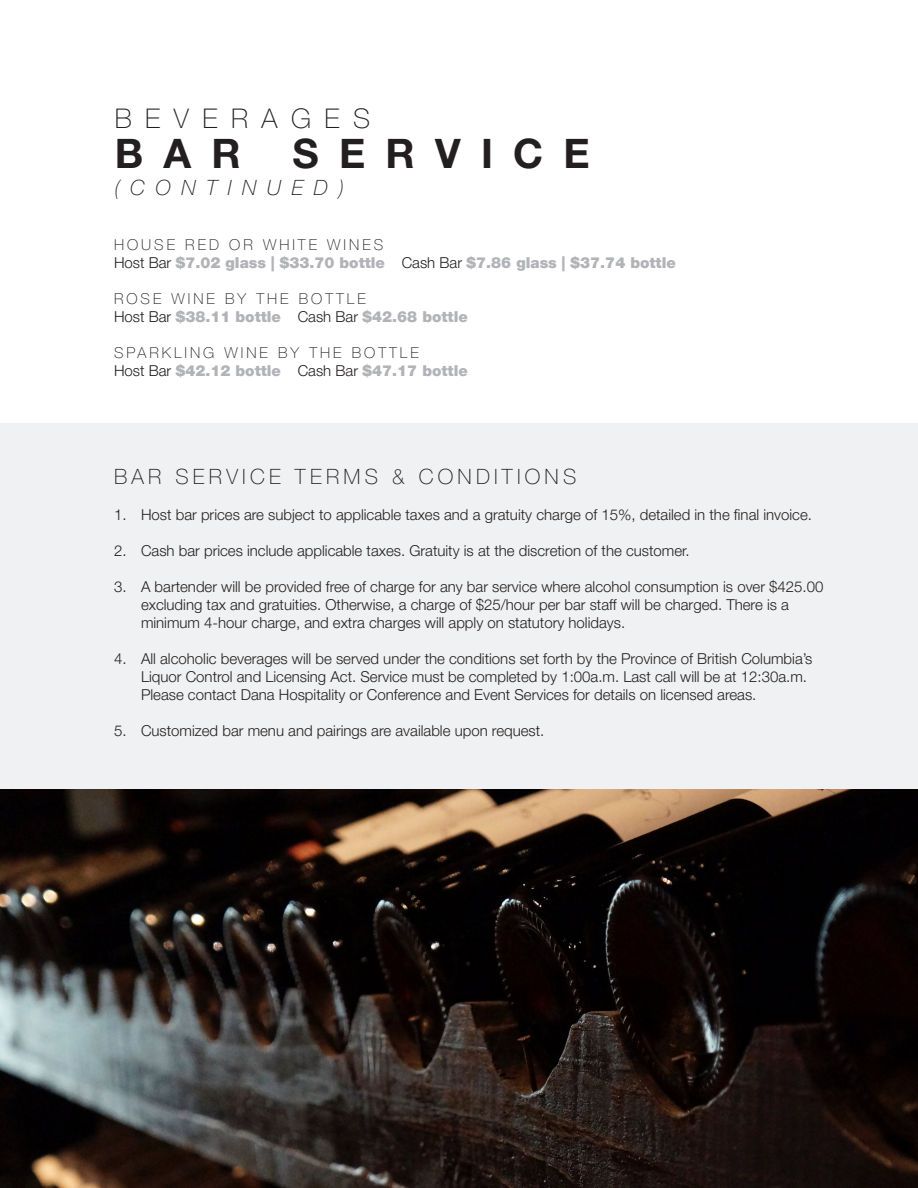
<style>
.page{position:relative;width:918px;height:1188px;background:#fff}
.page>*{position:absolute;margin:0;border:0;box-sizing:border-box;transform-origin:0 0}
.t1{font:700 40.5px "Helvetica Neue LT Pro";letter-spacing:.5em;color:#231f20}
.t2{font:100 27px "Helvetica Neue LT Pro";letter-spacing:.5em;color:#231f20}
.t3{font:100 21px "Helvetica Neue LT Pro";letter-spacing:.2em;color:#231f20}
.t4{font:italic 100 21px "Helvetica Neue LT Pro";letter-spacing:.5em;color:#231f20}
.t5{font:300 15px/18px "Helvetica Neue LT Pro";color:#231f20}
.t6{font:900 15px "Helvetica Neue LT Pro";color:#b2b3b7}
.t7{font:100 15px "Helvetica Neue LT Pro";letter-spacing:.2em;color:#231f20}
.s1{font-weight:300;color:#231f20}
</style>
<div class="page">
<img style="left:0;top:789px;width:918px;height:399px">
<div style="left:0;top:423px;width:918px;height:366px;background:#f0f1f2"></div>
<p class="t2" style="left:115px;top:102px;width:257px">BEVERAGES</p>
<p class="t1" style="left:115px;top:129px;width:127px">BAR</p>
<p class="t1" style="left:293px;top:129px;width:299px">SERVICE</p>
<p class="t4" style="left:115px;top:175px;width:231px">(CONTINUED)</p>
<p class="t7" style="left:114px;top:235px;width:271px">HOUSE RED OR WHITE WINES</p>
<p class="t6" style="left:114px;top:253px;width:563px"><span class="s1">Host Bar</span> $7.02 glass | $33.70 bottle <span class="s1">Cash Bar</span> $7.86 glass | $37.74 bottle</p>
<p class="t7" style="left:114px;top:289px;width:253px">ROSE WINE BY THE BOTTLE</p>
<p class="t6" style="left:114px;top:307px;width:355px"><span class="s1">Host Bar</span> $38.11 bottle <span class="s1">Cash Bar</span> $42.68 bottle</p>
<p class="t7" style="left:114px;top:343px;width:306px">SPARKLING WINE BY THE BOTTLE</p>
<p class="t6" style="left:114px;top:361px;width:355px"><span class="s1">Host Bar</span> $42.12 bottle <span class="s1">Cash Bar</span> $47.17 bottle</p>
<p class="t3" style="left:114px;top:464px;width:464px">BAR SERVICE TERMS &amp; CONDITIONS</p>
<p class="t5" style="left:114px;top:505px;width:700px">1. Host bar prices are subject to applicable taxes and a gratuity charge of 15%, detailed in the final invoice.</p>
<p class="t5" style="left:114px;top:541px;width:577px">2. Cash bar prices include applicable taxes. Gratuity is at the discretion of the customer.</p>
<p class="t5" style="left:141px;top:577px;width:684px;text-indent:-27px">3. A bartender will be provided free of charge for any bar service where alcohol consumption is over $425.00 excluding tax and gratuities. Otherwise, a charge of $25/hour per bar staff will be charged. There is a minimum 4-hour charge, and extra charges will apply on statutory holidays.</p>
<p class="t5" style="left:141px;top:649px;width:673px;text-indent:-27px">4. All alcoholic beverages will be served under the conditions set forth by the Province of British Columbia’s<br>Liquor Control and Licensing Act. Service must be completed by 1:00a.m. Last call will be at 12:30a.m.<br>Please contact Dana Hospitality or Conference and Event Services for details on licensed areas.</p>
<p class="t5" style="left:114px;top:721px;width:432px">5. Customized bar menu and pairings are available upon request.</p>
</div>
